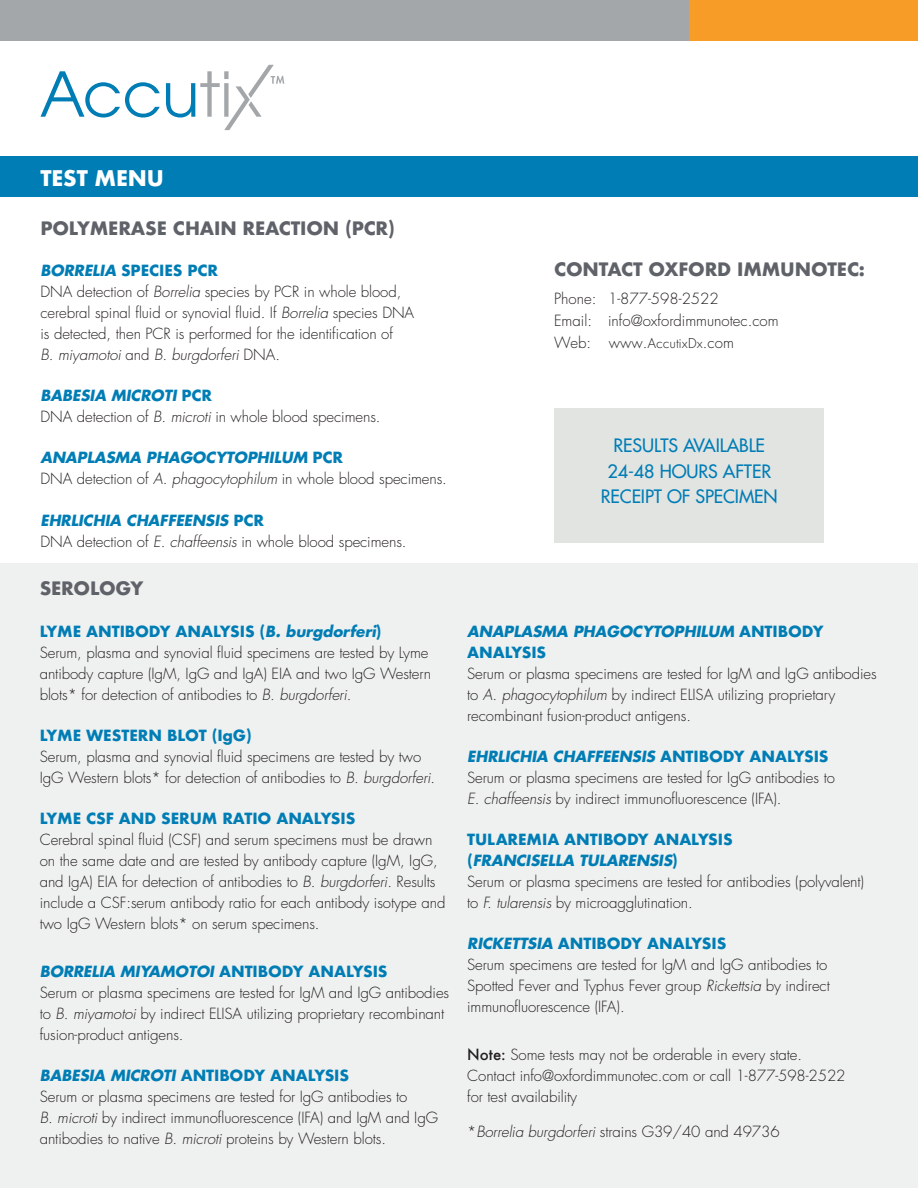
<style>
.page{position:relative;width:918px;height:1188px;background:#fff}
.page>*{position:absolute;margin:0;border:0;box-sizing:border-box;transform-origin:0 0}
.t1{font:700 21px "Futura";letter-spacing:-.01em;color:#fff}
.t2{font:700 18px "Futura";letter-spacing:-.01em;color:#5f6369}
.t3{font:18px/25.5px "Futura";letter-spacing:-.005em;color:#007db5;text-align:center}
.t4{font:300 15px/21px "Futura";letter-spacing:-.005em;color:#231f20}
.t5{font:700 15px "Futura";letter-spacing:-.005em;color:#007db5}
.t6{font:italic 700 15px/21px "Futura";letter-spacing:-.005em;color:#007db5}
.s1{font-weight:700;font-style:italic;color:#007db5}
.s2{font-weight:700;color:#007db5}
.s3{font-style:italic}
.s4{font-family:"Futura PT"}
.s5{font-style:normal}
.s6{font-weight:500}
</style>
<div class="page">
<div style="left:0;top:564px;width:918px;height:624px;background:#eff1f0"></div>
<div style="left:0;top:157px;width:918px;height:40px;background:#007db5"></div>
<div style="left:554px;top:408px;width:270px;height:135px;background:#e2e4e2"></div>
<svg style="left:41px;top:71px;width:119px;height:47px"></svg>
<svg style="left:166px;top:65px;width:118px;height:65px"></svg>
<div style="left:0;top:0;width:689px;height:40px;background:#a3a7a9"></div>
<div style="left:689px;top:0;width:229px;height:40px;background:#f89c28"></div>
<h1 class="t1" style="left:40px;top:162px;width:125px">TEST MENU</h1>
<p class="t2" style="left:40px;top:215px;width:356px">POLYMERASE CHAIN REACTION (PCR)</p>
<p class="t4" style="left:40px;top:260px;width:375px"><span class="s1">BORRELIA</span> <span class="s2">SPECIES PCR<br></span>DNA detection of <span class="s3">Borrelia</span> species by PCR in whole blood, cerebral spinal fluid or synovial fluid. If <span class="s3">Borrelia</span> species DNA is detected, then PCR is performed for the identification of<br><span class="s3">B. miyamotoi</span> and <span class="s3">B. burgdorferi</span> DNA.</p>
<p class="t4" style="left:40px;top:385px;width:342px"><span class="s1">BABESIA MICROTI</span> <span class="s2">PCR<br></span>DNA detection of <span class="s3">B. microti</span> in whole blood specimens.</p>
<p class="t4" style="left:40px;top:448px;width:408px"><span class="s1">ANAPLASMA PHAGOCYTOPHILUM</span> <span class="s2">PCR<br></span>DNA detection of <span class="s3">A. phagocytophilum</span> in whole blood specimens.</p>
<p class="t4" style="left:40px;top:510px;width:368px"><span class="s1">EHRLICHIA CHAFFEENSIS</span> <span class="s2">PCR<br></span>DNA detection of <span class="s3">E. chaffeensis</span> in whole blood specimens.</p>
<p class="t2" style="left:40px;top:576px;width:105px">SEROLOGY</p>
<p class="t4" style="left:40px;top:621px;width:393px"><span class="s2">LYME ANTIBODY ANALYSIS (</span><span class="s1">B. burgdorferi</span><span class="s2">)<br></span>Serum, plasma and synovial fluid specimens are tested by Lyme antibody capture (IgM, IgG and IgA) EIA and two IgG Western blots* for detection of antibodies to <span class="s3">B. burgdorferi</span>.</p>
<p class="t5" style="left:40px;top:724px;width:214px">LYME WESTERN BLOT (IgG)</p>
<p class="t4" style="left:40px;top:746px;width:397px">Serum, plasma and synovial fluid specimens are tested by two<br>IgG Western blots* for detection of antibodies to <span class="s3">B. burgdorferi</span>.</p>
<p class="t5" style="left:40px;top:808px;width:317px">LYME CSF AND SERUM RATIO ANALYSIS</p>
<p class="t4" style="left:40px;top:829px;width:407px">Cerebral spinal fluid (CSF) and serum specimens must be drawn on the same date and are tested by antibody capture (IgM, IgG, and IgA) EIA for detection of antibodies to <span class="s3">B. burgdorferi</span>. Results include a CSF:serum antibody ratio for each antibody isotype and two IgG Western blots* on serum specimens.</p>
<p class="t4" style="left:40px;top:961px;width:411px"><span class="s1">BORRELIA MIYAMOTOI</span> <span class="s2">ANTIBODY ANALYSIS<br></span>Serum or plasma specimens are tested for IgM and IgG antibodies to <span class="s3">B. miyamotoi</span> by indirect ELISA utilizing proprietary recombinant fusion-product antigens.</p>
<p class="t4" style="left:40px;top:1066px;width:400px"><span class="s1">BABESIA MICROTI</span> <span class="s2">ANTIBODY ANALYSIS<br></span>Serum or plasma specimens are tested for IgG antibodies to<br><span class="s3">B. microti</span> by indirect immunofluorescence (IFA) and IgM and IgG antibodies to native <span class="s3">B. microti</span> proteins by Western blots.</p>
<p class="t2" style="left:554px;top:257px;width:312px">CONTACT OXFORD IMMUNOTEC:</p>
<p class="t4" style="left:554px;top:288px;width:226px;line-height:21.8px">Phone: 1-877-598-2522<br>Email: info@oxfordimmunotec.com<br>Web: www.<span class="s4">AccutixDx</span>.com</p>
<p class="t3" style="left:601px;top:433px;width:178px">RESULTS AVAILABLE<br>24-48 HOURS AFTER<br>RECEIPT OF SPECIMEN</p>
<p class="t6" style="left:467px;top:620px;width:358px">ANAPLASMA PHAGOCYTOPHILUM <span class="s5">ANTIBODY<br>ANALYSIS</span></p>
<p class="t4" style="left:467px;top:663px;width:411px">Serum or plasma specimens are tested for IgM and IgG antibodies to <span class="s3">A. phagocytophilum</span> by indirect ELISA utilizing proprietary recombinant fusion-product antigens.</p>
<p class="t4" style="left:467px;top:746px;width:369px"><span class="s1">EHRLICHIA CHAFFEENSIS</span> <span class="s2">ANTIBODY ANALYSIS<br></span>Serum or plasma specimens are tested for IgG antibodies to<br><span class="s3">E. chaffeensis</span> by indirect immunofluorescence (IFA).</p>
<p class="t4" style="left:467px;top:829px;width:398px"><span class="s2">TULAREMIA ANTIBODY ANALYSIS<br>(</span><span class="s1">FRANCISELLA TULARENSIS</span><span class="s2">)<br></span>Serum or plasma specimens are tested for antibodies (polyvalent) to <span class="s3">F. tularensis</span> by microagglutination.</p>
<p class="t4" style="left:467px;top:934px;width:364px"><span class="s1">RICKETTSIA</span> <span class="s2">ANTIBODY ANALYSIS<br></span>Serum specimens are tested for IgM and IgG antibodies to Spotted Fever and Typhus Fever group <span class="s3">Rickettsia</span> by indirect immunofluorescence (IFA).</p>
<p class="t4" style="left:467px;top:1045px;width:380px"><span class="s6">Note:</span> Some tests may not be orderable in every state.<br>Contact info@oxfordimmunotec.com or call 1-877-598-2522 for test availability</p>
<p class="t4" style="left:467px;top:1121px;width:314px">*<span class="s3">Borrelia burgdorferi</span> strains G39/40 and 49736</p>
</div>
